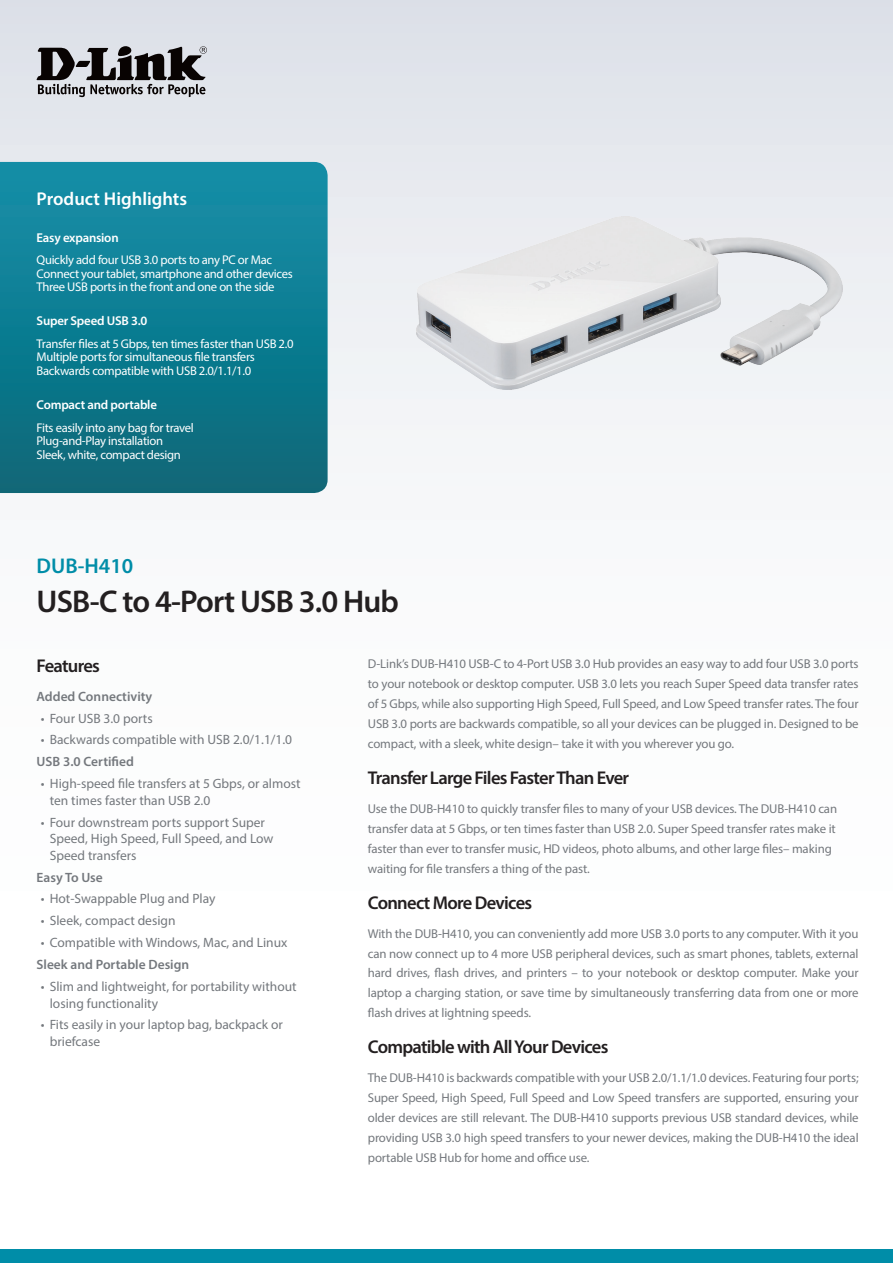
<style>
.page{position:relative;width:893px;height:1263px;background:#fff}
.page>*{position:absolute;margin:0;border:0;box-sizing:border-box;transform-origin:0 0}
.t1{font:600 31.5px "Myriad Pro";letter-spacing:-.025em;color:#231f20}
.t2{font:600 21.3px "Myriad Pro";color:#008da8}
.t3{font:600 18.6px "Myriad Pro";letter-spacing:-.04em;color:#231f20}
.t4{font:600 18.6px "Myriad Pro";color:#fff}
.t5{font:13.5px/16.5px "Myriad Pro";color:#74787d}
.t6{font:600 13.5px "Myriad Pro";color:#74787d}
.t7{font:12.9px/20px "Myriad Pro";letter-spacing:-.01em;color:#74787d;text-align:justify}
.t8{font:600 12.9px "Myriad Pro";letter-spacing:-.015em;color:#fff}
.t9{font:12.6px/13.5px "Myriad Pro";letter-spacing:-.025em;color:#fff}
</style>
<div class="page">
<div style="left:0;top:0;width:893px;height:1084px;background:linear-gradient(to bottom,#e3e6ec,#fff)"></div>
<div style="left:0;top:1249px;width:893px;height:14px;background:#008da8"></div>
<svg style="left:0;top:162px;width:328px;height:331px;background:#0f7c90"></svg>
<svg style="left:37px;top:46px;width:170px;height:51px;background:#7f7f82"></svg>
<img style="left:417px;top:217px;width:425px;height:172px">
<h3 class="t4" style="left:37px;top:187px;width:152px">Product Highlights</h3>
<p class="t8" style="left:37px;top:229px;width:84px">Easy expansion</p>
<p class="t9" style="left:37px;top:253px;width:258px">Quickly add four USB 3.0 ports to any PC or Mac<br>Connect your tablet, smartphone and other devices<br>Three USB ports in the front and one on the side</p>
<p class="t8" style="left:37px;top:313px;width:112px">Super Speed USB 3.0</p>
<p class="t9" style="left:37px;top:337px;width:259px">Transfer files at 5 Gbps, ten times faster than USB 2.0<br>Multiple ports for simultaneous file transfers<br>Backwards compatible with USB 2.0/1.1/1.0</p>
<p class="t8" style="left:37px;top:397px;width:122px">Compact and portable</p>
<p class="t9" style="left:37px;top:421px;width:159px">Fits easily into any bag for travel<br>Plug-and-Play installation<br>Sleek, white, compact design</p>
<h2 class="t2" style="left:37px;top:552px;width:98px">DUB-H410</h2>
<h1 class="t1" style="left:37px;top:582px;width:364px">USB-C to 4-Port USB 3.0 Hub</h1>
<h3 class="t3" style="left:37px;top:654px;width:65px">Features</h3>
<p class="t6" style="left:37px;top:687px;width:117px">Added Connectivity</p>
<p class="t5" style="left:41px;top:709px;width:113px">• Four USB 3.0 ports</p>
<p class="t5" style="left:41px;top:731px;width:253px">• Backwards compatible with USB 2.0/1.1/1.0</p>
<p class="t6" style="left:37px;top:753px;width:99px">USB 3.0 Certified</p>
<p class="t5" style="left:50px;top:775px;width:252px;text-indent:-9px">• High-speed file transfers at 5 Gbps, or almost ten times faster than USB 2.0</p>
<p class="t5" style="left:50px;top:814px;width:225px;text-indent:-9px">• Four downstream ports support Super<br>Speed, High Speed, Full Speed, and Low<br>Speed transfers</p>
<p class="t6" style="left:37px;top:868px;width:68px">Easy To Use</p>
<p class="t5" style="left:41px;top:890px;width:176px">• Hot-Swappable Plug and Play</p>
<p class="t5" style="left:41px;top:912px;width:136px">• Sleek, compact design</p>
<p class="t5" style="left:41px;top:934px;width:248px">• Compatible with Windows, Mac, and Linux</p>
<p class="t6" style="left:37px;top:956px;width:154px">Sleek and Portable Design</p>
<p class="t5" style="left:50px;top:978px;width:248px;text-indent:-9px">• Slim and lightweight, for portability without losing functionality</p>
<p class="t5" style="left:50px;top:1016px;width:235px;text-indent:-9px">• Fits easily in your laptop bag, backpack or briefcase</p>
<p class="t7" style="left:368px;top:654px;width:492px">D-Link’s DUB-H410 USB-C to 4-Port USB 3.0 Hub provides an easy way to add four USB 3.0 ports to your notebook or desktop computer. USB 3.0 lets you reach Super Speed data transfer rates of 5 Gbps, while also supporting High Speed, Full Speed, and Low Speed transfer rates. The four USB 3.0 ports are backwards compatible, so all your devices can be plugged in. Designed to be compact, with a sleek, white design– take it with you wherever you go.</p>
<h3 class="t3" style="left:368px;top:766px;width:263px">Transfer Large Files Faster Than Ever</h3>
<p class="t7" style="left:368px;top:798px;width:471px;text-align:left">Use the DUB-H410 to quickly transfer files to many of your USB devices. The DUB-H410 can transfer data at 5 Gbps, or ten times faster than USB 2.0. Super Speed transfer rates make it faster than ever to transfer music, HD videos, photo albums, and other large files– making waiting for file transfers a thing of the past.</p>
<h3 class="t3" style="left:368px;top:890px;width:166px">Connect More Devices</h3>
<p class="t7" style="left:368px;top:923px;width:492px">With the DUB-H410, you can conveniently add more USB 3.0 ports to any computer. With it you can now connect up to 4 more USB peripheral devices, such as smart phones, tablets, external hard drives, flash drives, and printers – to your notebook or desktop computer. Make your laptop a charging station, or save time by simultaneously transferring data from one or more flash drives at lightning speeds.</p>
<h3 class="t3" style="left:368px;top:1035px;width:242px">Compatible with All Your Devices</h3>
<p class="t7" style="left:368px;top:1068px;width:492px">The DUB-H410 is backwards compatible with your USB 2.0/1.1/1.0 devices. Featuring four ports; Super Speed, High Speed, Full Speed and Low Speed transfers are supported, ensuring your older devices are still relevant. The DUB-H410 supports previous USB standard devices, while providing USB 3.0 high speed transfers to your newer devices, making the DUB-H410 the ideal portable USB Hub for home and office use.</p>
</div>
